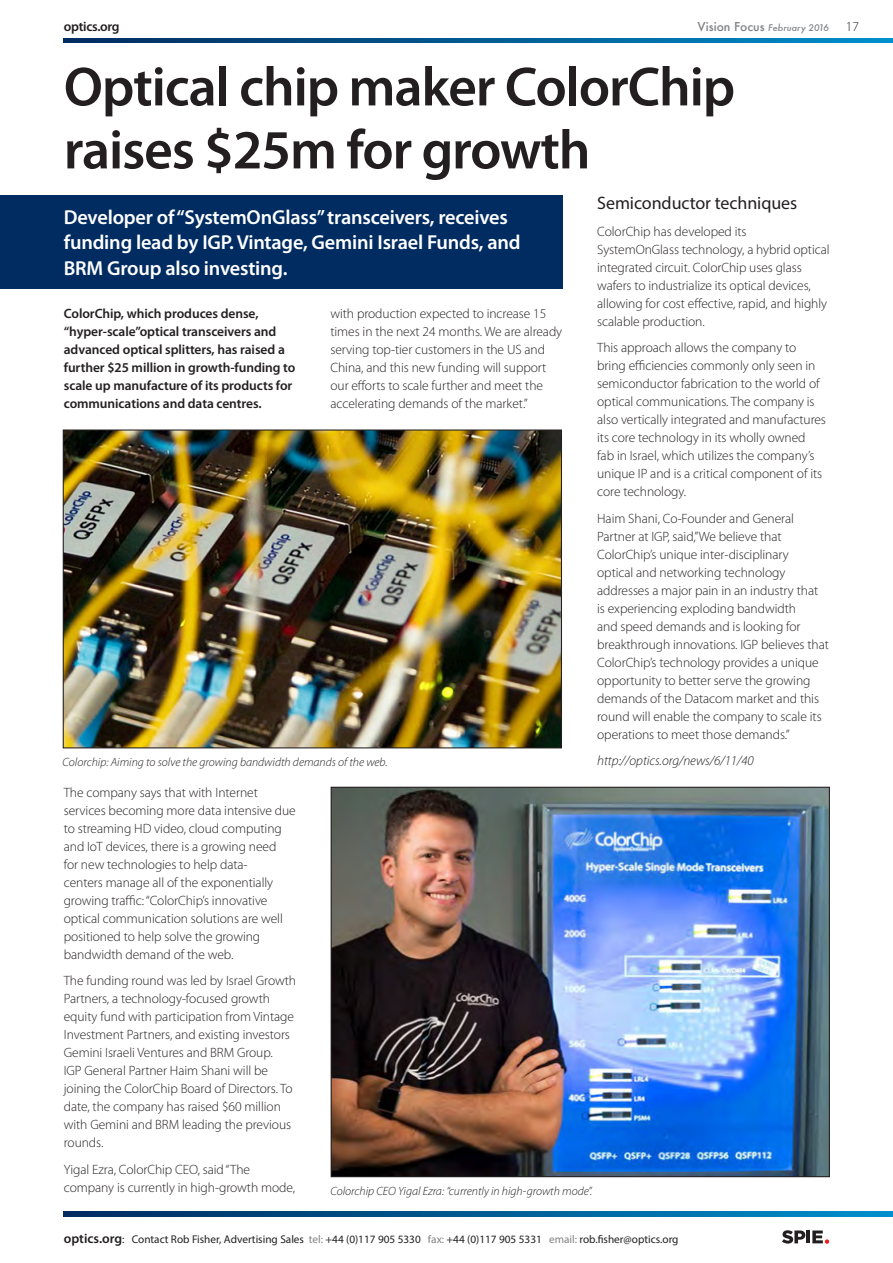
<style>
.page{position:relative;width:893px;height:1263px;background:#fff}
.page>*{position:absolute;margin:0;border:0;box-sizing:border-box;transform-origin:0 0}
.t1{font:600 55.5px/63px "Myriad Pro";letter-spacing:-.02em;color:#231f20}
.t2{font:600 20.25px/25.5px "Myriad Pro";letter-spacing:-.01em;color:#fff}
.t3{font:18px "Myriad Pro";letter-spacing:-.005em;color:#231f20}
.t4{font:300 13.5px/18px "Myriad Pro";letter-spacing:-.005em;color:#231f20}
.t5{font:600 13.5px/18px "Myriad Pro";letter-spacing:-.005em;color:#231f20}
.t6{font:italic 300 13.5px "Myriad Pro";letter-spacing:-.005em;color:#231f20}
.t7{font:italic 300 12px "Myriad Pro";color:#231f20}
.t8{font:11.25px "Myriad Pro";color:#231f20}
.t9{font:italic 500 9px "Futura";color:#808285}
.s1{font-style:normal;font-size:12px}
.s2{font-weight:600;font-size:13.5px}
.s3{color:#808285}
</style>
<div class="page">
<svg style="left:64px;top:1212px;width:829px;height:4px;background:#005c93"></svg>
<svg style="left:64px;top:38px;width:829px;height:5px;background:#005c93"></svg>
<svg style="left:782px;top:1230px;width:47px;height:14px"></svg>
<div style="left:0;top:196px;width:562px;height:93px;background:#002c62"></div>
<img style="left:65px;top:431px;width:495px;height:315px">
<div style="left:63px;top:429px;width:499px;height:319px;border:1px solid #231f20"></div>
<img style="left:333px;top:789px;width:495px;height:386px">
<p class="t5" style="left:64px;top:18px;width:57px">optics.org</p>
<p class="t9" style="left:698px;top:22px;width:133px"><span class="s1">Vision Focus</span> February 2016</p>
<p class="t4" style="left:846px;top:18px;width:15px">17</p>
<p class="t1" style="left:64px;top:54px;width:673px">Optical chip maker ColorChip raises $25m for growth</p>
<p class="t3" style="left:597px;top:192px;width:202px">Semiconductor techniques</p>
<p class="t4" style="left:597px;top:222px;width:234px">ColorChip has developed its SystemOnGlass technology, a hybrid optical integrated circuit. ColorChip uses glass wafers to industrialize its optical devices, allowing for cost effective, rapid, and highly scalable production.</p>
<p class="t4" style="left:597px;top:338px;width:230px">This approach allows the company to bring efficiencies commonly only seen in semiconductor fabrication to the world of optical communications. The company is also vertically integrated and manufactures its core technology in its wholly owned<br>fab in Israel, which utilizes the company’s unique IP and is a critical component of its core technology.</p>
<p class="t4" style="left:597px;top:509px;width:233px">Haim Shani, Co-Founder and General Partner at IGP, said,”We believe that ColorChip’s unique inter-disciplinary<br>optical and networking technology addresses a major pain in an industry that is experiencing exploding bandwidth<br>and speed demands and is looking for breakthrough innovations. IGP believes that ColorChip’s technology provides a unique opportunity to better serve the growing demands of the Datacom market and this round will enable the company to scale its operations to meet those demands.”</p>
<p class="t6" style="left:597px;top:752px;width:158px">http://optics.org/news/6/11/40</p>
<p class="t2" style="left:64px;top:203px;width:458px">Developer of “SystemOnGlass” transceivers, receives funding lead by IGP. Vintage, Gemini Israel Funds, and<br>BRM Group also investing.</p>
<p class="t4" style="left:330px;top:305px;width:233px">with production expected to increase 15 times in the next 24 months. We are already serving top-tier customers in the US and China, and this new funding will support our efforts to scale further and meet the accelerating demands of the market.”</p>
<p class="t5" style="left:64px;top:305px;width:233px">ColorChip, which produces dense, “hyper-scale”optical transceivers and advanced optical splitters, has raised a further $25 million in growth-funding to scale up manufacture of its products for communications and data centres.</p>
<p class="t7" style="left:63px;top:755px;width:327px">Colorchip: Aiming to solve the growing bandwidth demands of the web.</p>
<p class="t4" style="left:64px;top:783px;width:234px">The company says that with Internet services becoming more data intensive due to streaming HD video, cloud computing and IoT devices, there is a growing need<br>for new technologies to help data-<br>centers manage all of the exponentially growing traffic: “ColorChip’s innovative optical communication solutions are well positioned to help solve the growing bandwidth demand of the web.</p>
<p class="t4" style="left:64px;top:972px;width:234px">The funding round was led by Israel Growth Partners, a technology-focused growth equity fund with participation from Vintage Investment Partners, and existing investors Gemini Israeli Ventures and BRM Group.<br>IGP General Partner Haim Shani will be joining the ColorChip Board of Directors. To date, the company has raised $60 million with Gemini and BRM leading the previous rounds.</p>
<p class="t4" style="left:64px;top:1160px;width:233px">Yigal Ezra, ColorChip CEO, said “The company is currently in high-growth mode,</p>
<p class="t7" style="left:330px;top:1184px;width:263px">Colorchip CEO Yigal Ezra: “currently in high-growth mode”.</p>
<p class="t8" style="left:64px;top:1232px;width:616px"><span class="s2">optics.org</span>: Contact Rob Fisher, Advertising Sales <span class="s3">tel:</span> +44 (0)117 905 5330 <span class="s3">fax:</span> +44 (0)117 905 5331 <span class="s3">email:</span> rob.fisher@optics.org</p>
</div>
